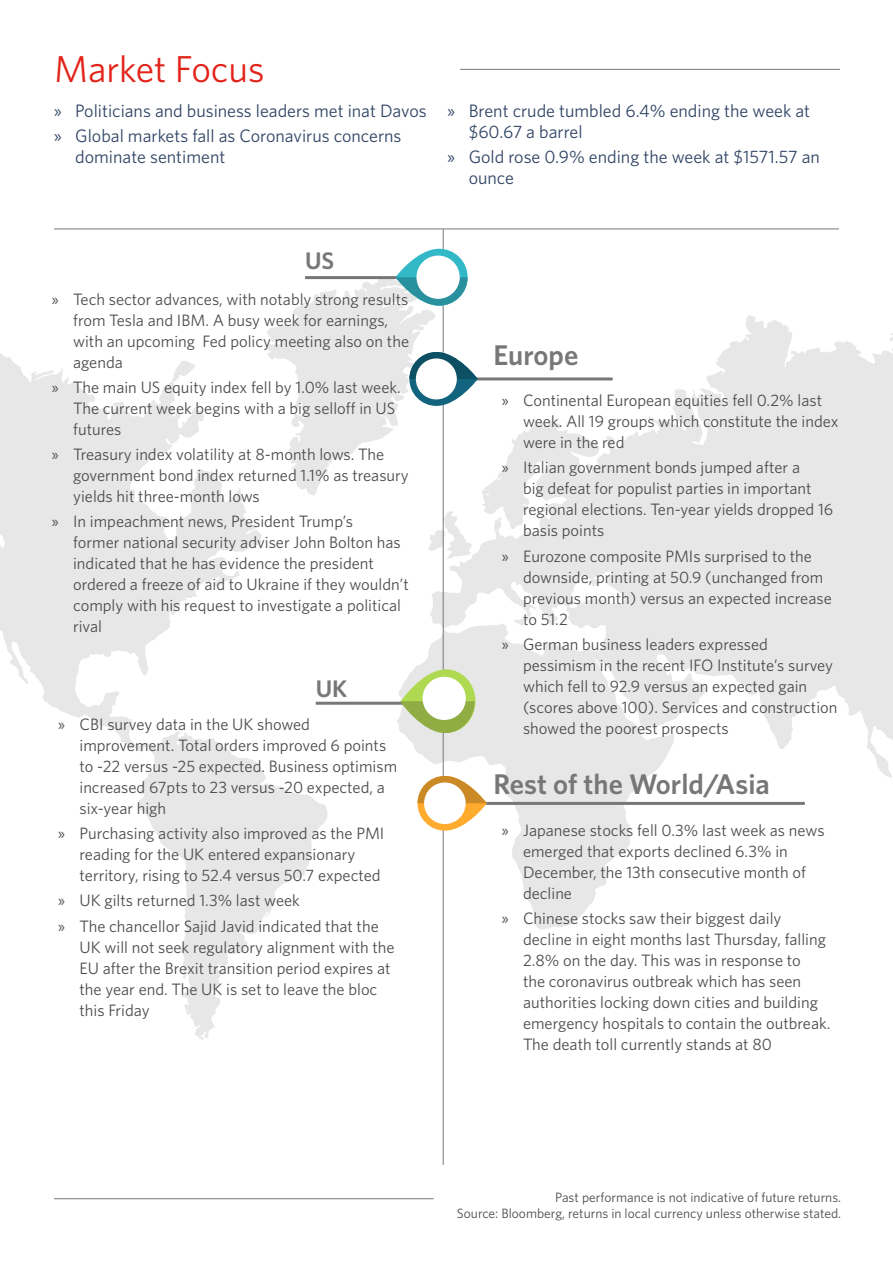
<style>
.page{position:relative;width:893px;height:1263px;background:#fff}
.page>*{position:absolute;margin:0;border:0;box-sizing:border-box;transform-origin:0 0}
.t1{font:37.5px "Whitney";color:#e2231a}
.t2{font:600 28.5px "Whitney";color:#77777a}
.t3{font:600 24px "Whitney";color:#77777a}
.t4{font:18px/21px "Whitney";color:#304464}
.t5{font:16.5px/21px "Whitney";color:#4b4c4d}
.t6{font:13.5px "Whitney";color:#4b4c4d}
.s1{font-family:"Myriad Pro"}
</style>
<div class="page">
<hr style="left:54px;top:1198px;width:380px;height:1px;background:#77777a">
<svg style="left:397px;top:315px;width:496px;height:615px;fill:#e7e7e7"></svg>
<svg style="left:0;top:353px;width:329px;height:687px"></svg>
<svg style="left:428px;top:511px;width:44px;height:48px"></svg>
<hr style="left:468px;top:802px;width:337px;height:3px;background:#77777a">
<hr style="left:305px;top:276px;width:96px;height:3px;background:#77777a">
<hr style="left:443px;top:229px;width:1px;height:936px;background:#77777a">
<hr style="left:475px;top:377px;width:138px;height:3px;background:#77777a">
<hr style="left:54px;top:229px;width:785px;height:1px;background:#77777a">
<hr style="left:460px;top:69px;width:380px;height:1px;background:#77777a">
<svg style="left:395px;top:249px;width:73px;height:57px"></svg>
<div style="left:416px;top:256px;width:44px;height:43px;background:#fff;border-radius:22px"></div>
<hr style="left:316px;top:702px;width:95px;height:3px;background:#77777a">
<svg style="left:266px;top:277px;width:212px;height:219px"></svg>
<div style="left:416px;top:358px;width:41px;height:41px;background:#fff;border-radius:20px"></div>
<svg style="left:418px;top:776px;width:69px;height:55px"></svg>
<svg style="left:418px;top:776px;width:69px;height:27px"></svg>
<div style="left:424px;top:782px;width:42px;height:42px;background:#fff;border-radius:21px"></div>
<svg style="left:401px;top:669px;width:74px;height:64px"></svg>
<svg style="left:400px;top:701px;width:75px;height:32px;background:#b1c482"></svg>
<div style="left:423px;top:677px;width:43px;height:43px;background:#fff;border-radius:22px"></div>
<p class="t1" style="left:54px;top:44px;width:212px">Market Focus</p>
<p class="t4" style="left:54px;top:100px;width:374px"><span class="s1">»</span> Politicians and business leaders met inat Davos</p>
<p class="t4" style="left:75px;top:125px;width:328px;text-indent:-21px"><span class="s1">»</span> Global markets fall as Coronavirus concerns dominate sentiment</p>
<p class="t4" style="left:469px;top:100px;width:343px;text-indent:-21px"><span class="s1">»</span> Brent crude tumbled 6.4% ending the week at $60.67 a barrel</p>
<p class="t4" style="left:469px;top:146px;width:353px;text-indent:-21px"><span class="s1">»</span> Gold rose 0.9% ending the week at $1571.57 an ounce</p>
<p class="t3" style="left:305px;top:245px;width:31px">US</p>
<p class="t5" style="left:73px;top:288px;width:337px;text-indent:-21px"><span class="s1">»</span> Tech sector advances, with notably strong results from Tesla and IBM. A busy week for earnings, with an upcoming Fed policy meeting also on the agenda</p>
<p class="t5" style="left:73px;top:376px;width:329px;text-indent:-21px"><span class="s1">»</span> The main US equity index fell by 1.0% last week.<br>The current week begins with a big selloff in US futures</p>
<p class="t5" style="left:73px;top:443px;width:337px;text-indent:-21px"><span class="s1">»</span> Treasury index volatility at 8-month lows. The government bond index returned 1.1% as treasury yields hit three-month lows</p>
<p class="t5" style="left:73px;top:511px;width:337px;text-indent:-21px"><span class="s1">»</span> In impeachment news, President Trump’s<br>former national security adviser John Bolton has indicated that he has evidence the president ordered a freeze of aid to Ukraine if they wouldn’t comply with his request to investigate a political rival</p>
<p class="t3" style="left:316px;top:672px;width:33px">UK</p>
<p class="t5" style="left:80px;top:713px;width:319px;text-indent:-21px"><span class="s1">»</span> CBI survey data in the UK showed improvement. Total orders improved 6 points to -22 versus -25 expected. Business optimism increased 67pts to 23 versus -20 expected, a six-year high</p>
<p class="t5" style="left:80px;top:822px;width:306px;text-indent:-21px"><span class="s1">»</span> Purchasing activity also improved as the PMI reading for the UK entered expansionary territory, rising to 52.4 versus 50.7 expected</p>
<p class="t5" style="left:58px;top:890px;width:243px"><span class="s1">»</span> UK gilts returned 1.3% last week</p>
<p class="t5" style="left:80px;top:915px;width:317px;text-indent:-21px"><span class="s1">»</span> The chancellor Sajid Javid indicated that the UK will not seek regulatory alignment with the EU after the Brexit transition period expires at the year end. The UK is set to leave the bloc this Friday</p>
<p class="t2" style="left:494px;top:336px;width:86px">Europe</p>
<p class="t5" style="left:523px;top:389px;width:317px;text-indent:-21px"><span class="s1">»</span> Continental European equities fell 0.2% last week. All 19 groups which constitute the index were in the red</p>
<p class="t5" style="left:523px;top:457px;width:312px;text-indent:-21px"><span class="s1">»</span> Italian government bonds jumped after a<br>big defeat for populist parties in important regional elections. Ten-year yields dropped 16 basis points</p>
<p class="t5" style="left:523px;top:545px;width:310px;text-indent:-21px"><span class="s1">»</span> Eurozone composite PMIs surprised to the downside, printing at 50.9 (unchanged from previous month) versus an expected increase to 51.2</p>
<p class="t5" style="left:523px;top:633px;width:316px;text-indent:-21px"><span class="s1">»</span> German business leaders expressed pessimism in the recent IFO Institute’s survey which fell to 92.9 versus an expected gain (scores above 100). Services and construction showed the poorest prospects</p>
<p class="t2" style="left:494px;top:765px;width:278px">Rest of the World/Asia</p>
<p class="t5" style="left:523px;top:819px;width:303px;text-indent:-21px"><span class="s1">»</span> Japanese stocks fell 0.3% last week as news emerged that exports declined 6.3% in<br>December, the 13th consecutive month of decline</p>
<p class="t5" style="left:523px;top:907px;width:309px;text-indent:-21px"><span class="s1">»</span> Chinese stocks saw their biggest daily decline in eight months last Thursday, falling 2.8% on the day. This was in response to<br>the coronavirus outbreak which has seen authorities locking down cities and building emergency hospitals to contain the outbreak.<br>The death toll currently stands at 80</p>
<p class="t6" style="left:555px;top:1188px;width:288px">Past performance is not indicative of future returns.</p>
<p class="t6" style="left:457px;top:1204px;width:386px">Source: Bloomberg, returns in local currency unless otherwise stated.</p>
</div>
